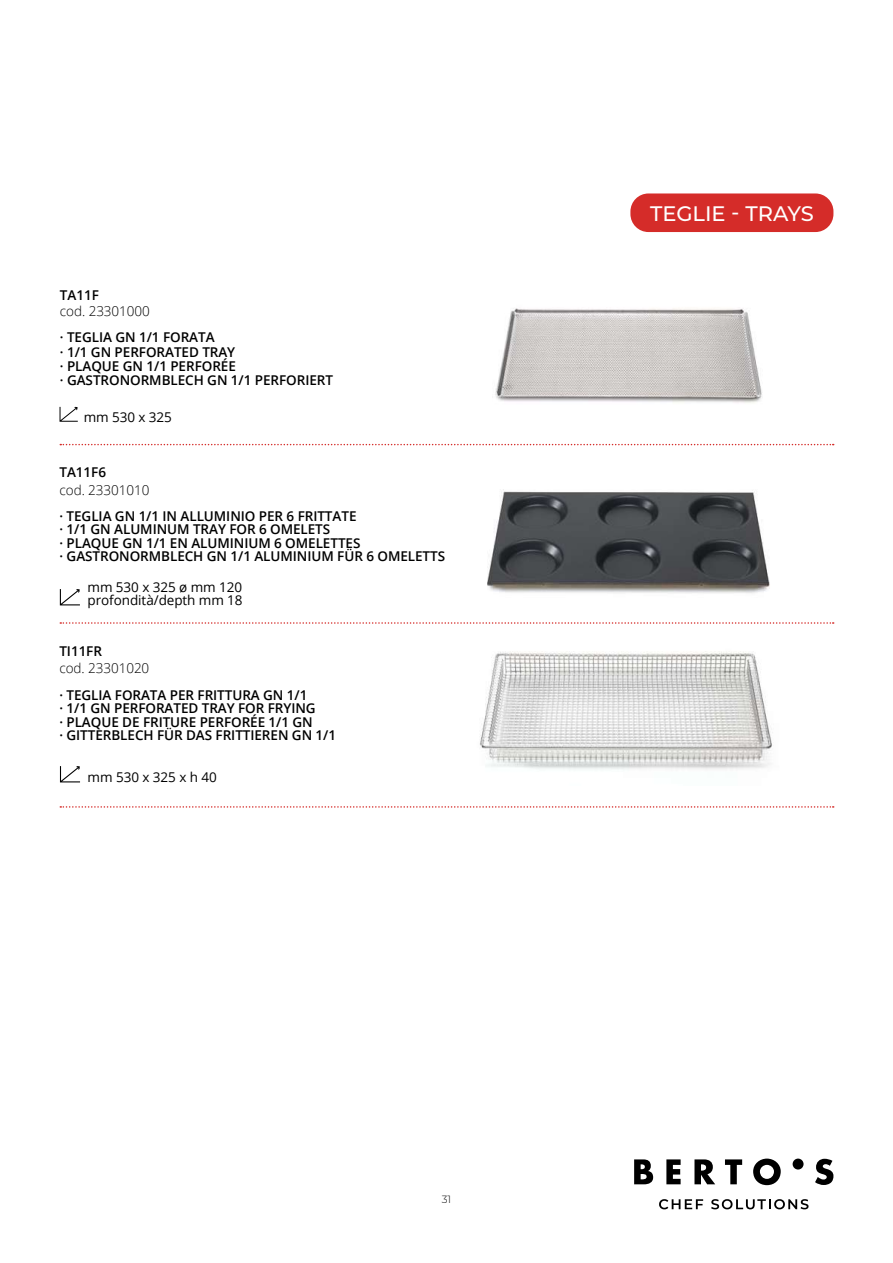
<style>
.page{position:relative;width:893px;height:1263px;background:#fff}
.page>*{position:absolute;margin:0;border:0;box-sizing:border-box;transform-origin:0 0}
.t1{font:500 21px "Montserrat";color:#fff}
.t2{font:600 13.5px/13.5px "Open Sans";letter-spacing:-.005em;color:#000}
.t3{font:13.5px/13.2px "Open Sans";letter-spacing:-.005em;color:#000}
.t4{font:300 13.5px "Open Sans";letter-spacing:-.005em;color:#000}
.t5{font:300 10.5px "Montserrat";color:#000}
</style>
<div class="page">
<img style="left:495px;top:308px;width:267px;height:95px">
<img style="left:487px;top:489px;width:283px;height:104px">
<img style="left:480px;top:651px;width:293px;height:119px">
<svg style="left:60px;top:444px;width:774px;height:1px"></svg>
<svg style="left:60px;top:622px;width:774px;height:2px"></svg>
<svg style="left:60px;top:806px;width:774px;height:2px"></svg>
<svg style="left:634px;top:1159px;width:19px;height:25px"></svg>
<svg style="left:666px;top:1159px;width:15px;height:25px"></svg>
<svg style="left:694px;top:1159px;width:21px;height:25px"></svg>
<svg style="left:725px;top:1159px;width:17px;height:25px"></svg>
<svg style="left:753px;top:1158px;width:28px;height:27px"></svg>
<svg style="left:815px;top:1159px;width:18px;height:26px"></svg>
<div style="left:793px;top:1158px;width:10px;height:11px;background:#000;border-radius:50%"></div>
<svg style="left:659px;top:1199px;width:44px;height:10px"></svg>
<svg style="left:711px;top:1199px;width:97px;height:10px"></svg>
<svg style="left:60px;top:589px;width:20px;height:16px"></svg>
<svg style="left:60px;top:766px;width:20px;height:16px"></svg>
<svg style="left:60px;top:407px;width:18px;height:15px"></svg>
<div style="left:630px;top:193px;width:203px;height:39px;background:#d52c29;border-radius:18px"></div>
<p class="t2" style="left:60px;top:288px;width:40px">TA11F</p>
<p class="t4" style="left:60px;top:302px;width:91px">cod. 23301000</p>
<p class="t2" style="left:60px;top:330px;width:275px;line-height:14.2px">· TEGLIA GN 1/1 FORATA<br>· 1/1 GN PERFORATED TRAY<br>· PLAQUE GN 1/1 PERFORÉE<br>· GASTRONORMBLECH GN 1/1 PERFORIERT</p>
<p class="t3" style="left:84px;top:410px;width:90px">mm 530 x 325</p>
<p class="t2" style="left:60px;top:465px;width:48px">TA11F6</p>
<p class="t4" style="left:60px;top:481px;width:91px">cod. 23301010</p>
<p class="t2" style="left:60px;top:509px;width:387px">· TEGLIA GN 1/1 IN ALLUMINIO PER 6 FRITTATE<br>· 1/1 GN ALUMINUM TRAY FOR 6 OMELETS<br>· PLAQUE GN 1/1 EN ALUMINIUM 6 OMELETTES<br>· GASTRONORMBLECH GN 1/1 ALUMINIUM FÜR 6 OMELETTS</p>
<p class="t3" style="left:88px;top:580px;width:156px">mm 530 x 325 ø mm 120 profondità/depth mm 18</p>
<p class="t2" style="left:59px;top:644px;width:44px">TI11FR</p>
<p class="t4" style="left:59px;top:659px;width:91px">cod. 23301020</p>
<p class="t2" style="left:59px;top:688px;width:278px">· TEGLIA FORATA PER FRITTURA GN 1/1<br>· 1/1 GN PERFORATED TRAY FOR FRYING<br>· PLAQUE DE FRITURE PERFORÉE 1/1 GN<br>· GITTERBLECH FÜR DAS FRITTIEREN GN 1/1</p>
<p class="t3" style="left:88px;top:771px;width:131px">mm 530 x 325 x h 40</p>
<p class="t5" style="left:442px;top:1192px;width:11px">31</p>
<h1 class="t1" style="left:650px;top:199px;width:165px">TEGLIE - TRAYS</h1>
</div>
